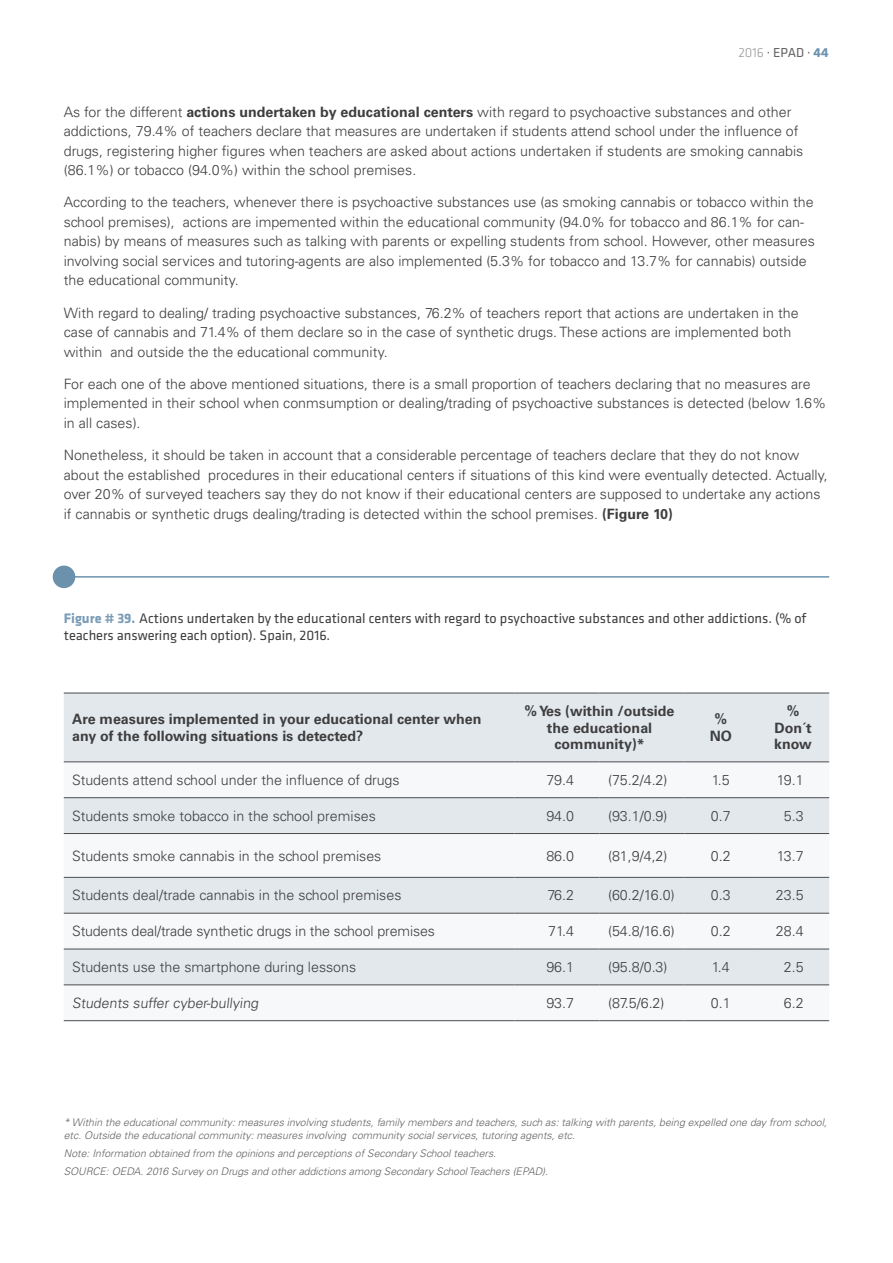
<style>
.page{position:relative;width:893px;height:1263px;background:#fff}
.page>*{position:absolute;margin:0;border:0;box-sizing:border-box;transform-origin:0 0}
.PTb{font:300 14.25px/19.5px "Univers LT Std";color:#3e3e3f}
.t1{font:14.25px/16.5px "Klavika";color:#3e3e3f}
.PTb-2{font:700 14.25px/16.5px "Univers LT Std";color:#3e3e3f;text-align:center}
.t2{font:13.5px "Klavika";color:#636366}
.Notas{font:italic 300 10.5px/13.5px "Univers LT Std";color:#636366}
.s1{font-weight:300;color:#939598}
.s2{font-weight:700;color:#6b91ad}
.s3{font-weight:700}
.s4{font-weight:700;color:#7a9cb6}
</style>
<div class="page">
<hr style="left:63px;top:576px;width:766px;height:2px;background:#6b91ad">
<div style="left:53px;top:566px;width:22px;height:22px;background:#6b91ad;border-radius:50%"></div>
<div style="left:64px;top:694px;width:765px;height:67px;background:#e3e8ed"></div>
<svg style="left:64px;top:762px;width:765px;height:224px;fill:#f3f4f6"></svg>
<hr style="left:64px;top:761px;width:450px;height:1px;background:#4b4c4d">
<hr style="left:514px;top:761px;width:86px;height:1px;background:#4b4c4d">
<hr style="left:600px;top:761px;width:85px;height:1px;background:#4b4c4d">
<hr style="left:685px;top:761px;width:72px;height:1px;background:#4b4c4d">
<hr style="left:757px;top:761px;width:72px;height:1px;background:#4b4c4d">
<hr style="left:64px;top:797px;width:450px;height:1px;background:#4b4c4d">
<hr style="left:514px;top:797px;width:86px;height:1px;background:#4b4c4d">
<hr style="left:600px;top:797px;width:85px;height:1px;background:#4b4c4d">
<hr style="left:685px;top:797px;width:72px;height:1px;background:#4b4c4d">
<hr style="left:757px;top:797px;width:72px;height:1px;background:#4b4c4d">
<hr style="left:64px;top:833px;width:450px;height:1px;background:#4b4c4d">
<hr style="left:514px;top:833px;width:86px;height:1px;background:#4b4c4d">
<hr style="left:600px;top:833px;width:85px;height:1px;background:#4b4c4d">
<hr style="left:685px;top:833px;width:72px;height:1px;background:#4b4c4d">
<hr style="left:757px;top:833px;width:72px;height:1px;background:#4b4c4d">
<hr style="left:64px;top:877px;width:450px;height:1px;background:#4b4c4d">
<hr style="left:514px;top:877px;width:86px;height:1px;background:#4b4c4d">
<hr style="left:600px;top:877px;width:85px;height:1px;background:#4b4c4d">
<hr style="left:685px;top:877px;width:72px;height:1px;background:#4b4c4d">
<hr style="left:757px;top:877px;width:72px;height:1px;background:#4b4c4d">
<hr style="left:64px;top:913px;width:450px;height:1px;background:#4b4c4d">
<hr style="left:514px;top:913px;width:86px;height:1px;background:#4b4c4d">
<hr style="left:600px;top:913px;width:85px;height:1px;background:#4b4c4d">
<hr style="left:685px;top:913px;width:72px;height:1px;background:#4b4c4d">
<hr style="left:757px;top:913px;width:72px;height:1px;background:#4b4c4d">
<hr style="left:64px;top:949px;width:450px;height:1px;background:#4b4c4d">
<hr style="left:514px;top:949px;width:86px;height:1px;background:#4b4c4d">
<hr style="left:600px;top:949px;width:85px;height:1px;background:#4b4c4d">
<hr style="left:685px;top:949px;width:72px;height:1px;background:#4b4c4d">
<hr style="left:757px;top:949px;width:72px;height:1px;background:#4b4c4d">
<hr style="left:64px;top:984px;width:450px;height:1px;background:#4b4c4d">
<hr style="left:514px;top:984px;width:86px;height:1px;background:#4b4c4d">
<hr style="left:600px;top:984px;width:85px;height:1px;background:#4b4c4d">
<hr style="left:685px;top:984px;width:72px;height:1px;background:#4b4c4d">
<hr style="left:757px;top:984px;width:72px;height:1px;background:#4b4c4d">
<hr style="left:64px;top:693px;width:450px;height:1px;background:#4b4c4d">
<hr style="left:514px;top:693px;width:86px;height:1px;background:#4b4c4d">
<hr style="left:600px;top:693px;width:85px;height:1px;background:#4b4c4d">
<hr style="left:685px;top:693px;width:72px;height:1px;background:#4b4c4d">
<hr style="left:757px;top:693px;width:72px;height:1px;background:#4b4c4d">
<hr style="left:64px;top:1020px;width:450px;height:1px;background:#4b4c4d">
<hr style="left:514px;top:1020px;width:86px;height:1px;background:#4b4c4d">
<hr style="left:600px;top:1020px;width:85px;height:1px;background:#4b4c4d">
<hr style="left:685px;top:1020px;width:72px;height:1px;background:#4b4c4d">
<hr style="left:757px;top:1020px;width:72px;height:1px;background:#4b4c4d">
<p class="t2" style="left:738px;top:45px;width:92px"><span class="s1">2016</span> · EPAD · <span class="s2">44</span></p>
<p class="PTb" style="left:64px;top:102px;width:741px">As for the different <span class="s3">actions undertaken by educational centers</span> with regard to psychoactive substances and other addictions, 79.4% of teachers declare that measures are undertaken if students attend school under the influence of drugs, registering higher figures when teachers are asked about actions undertaken if students are smoking cannabis (86.1%) or tobacco (94.0%) within the school premises.</p>
<p class="PTb" style="left:64px;top:193px;width:753px">According to the teachers, whenever there is psychoactive substances use (as smoking cannabis or tobacco within the school premises), actions are impemented within the educational community (94.0% for tobacco and 86.1% for can&shy;nabis) by means of measures such as talking with parents or expelling students from school. However, other measures involving social services and tutoring-agents are also implemented (5.3% for tobacco and 13.7% for cannabis) outside the educational community.</p>
<p class="PTb" style="left:64px;top:303px;width:736px">With regard to dealing/ trading psychoactive substances, 76.2% of teachers report that actions are undertaken in the case of cannabis and 71.4% of them declare so in the case of synthetic drugs. These actions are implemented both within and outside the the educational community.</p>
<p class="PTb" style="left:64px;top:374px;width:764px">For each one of the above mentioned situations, there is a small proportion of teachers declaring that no measures are implemented in their school when conmsumption or dealing/trading of psychoactive substances is detected (below 1.6% in all cases).</p>
<p class="PTb" style="left:64px;top:445px;width:765px">Nonetheless, it should be taken in account that a considerable percentage of teachers declare that they do not know about the established procedures in their educational centers if situations of this kind were eventually detected. Actually, over 20% of surveyed teachers say they do not know if their educational centers are supposed to undertake any actions if cannabis or synthetic drugs dealing/trading is detected within the school premises. <span class="s3">(Figure 10)</span></p>
<p class="t1" style="left:64px;top:610px;width:744px"><span class="s4">Figure # 39.</span> Actions undertaken by the educational centers with regard to psychoactive substances and other addictions. (% of teachers answering each option). Spain, 2016.</p>
<p class="PTb-2" style="left:72px;top:711px;width:411px;text-align:left">Are measures implemented in your educational center when any of the following situations is detected?</p>
<p class="PTb-2" style="left:525px;top:703px;width:151px">% Yes (within /outside the educational community)*</p>
<p class="PTb-2" style="left:710px;top:711px;width:24px">%<br>NO</p>
<p class="PTb-2" style="left:774px;top:703px;width:39px">%<br>Don´t know</p>
<p class="PTb" style="left:72px;top:770px;width:329px">Students attend school under the influence of drugs</p>
<p class="PTb" style="left:546px;top:770px;width:29px">79.4</p>
<p class="PTb" style="left:608px;top:770px;width:61px">(75.2/4.2)</p>
<p class="PTb" style="left:712px;top:770px;width:19px">1.5</p>
<p class="PTb" style="left:777px;top:770px;width:29px">19.1</p>
<p class="PTb" style="left:72px;top:806px;width:305px">Students smoke tobacco in the school premises</p>
<p class="PTb" style="left:546px;top:806px;width:29px">94.0</p>
<p class="PTb" style="left:608px;top:806px;width:61px">(93.1/0.9)</p>
<p class="PTb" style="left:711px;top:806px;width:21px">0.7</p>
<p class="PTb" style="left:784px;top:806px;width:21px">5.3</p>
<p class="PTb" style="left:72px;top:846px;width:311px">Students smoke cannabis in the school premises</p>
<p class="PTb" style="left:546px;top:846px;width:29px">86.0</p>
<p class="PTb" style="left:608px;top:846px;width:61px">(81,9/4,2)</p>
<p class="PTb" style="left:711px;top:846px;width:21px">0.2</p>
<p class="PTb" style="left:777px;top:846px;width:29px">13.7</p>
<p class="PTb" style="left:72px;top:886px;width:331px">Students deal/trade cannabis in the school premises</p>
<p class="PTb" style="left:547px;top:886px;width:28px">76.2</p>
<p class="PTb" style="left:608px;top:886px;width:68px">(60.2/16.0)</p>
<p class="PTb" style="left:711px;top:886px;width:21px">0.3</p>
<p class="PTb" style="left:776px;top:886px;width:29px">23.5</p>
<p class="PTb" style="left:72px;top:921px;width:364px">Students deal/trade synthetic drugs in the school premises</p>
<p class="PTb" style="left:548px;top:921px;width:27px">71.4</p>
<p class="PTb" style="left:608px;top:921px;width:68px">(54.8/16.6)</p>
<p class="PTb" style="left:711px;top:921px;width:21px">0.2</p>
<p class="PTb" style="left:776px;top:921px;width:29px">28.4</p>
<p class="PTb" style="left:72px;top:957px;width:285px">Students use the smartphone during lessons</p>
<p class="PTb" style="left:546px;top:957px;width:29px">96.1</p>
<p class="PTb" style="left:608px;top:957px;width:61px">(95.8/0.3)</p>
<p class="PTb" style="left:712px;top:957px;width:19px">1.4</p>
<p class="PTb" style="left:784px;top:957px;width:21px">2.5</p>
<p class="PTb" style="left:72px;top:993px;width:190px">Students suffer cyber-bullying</p>
<p class="PTb" style="left:546px;top:993px;width:29px">93.7</p>
<p class="PTb" style="left:608px;top:993px;width:58px">(87.5/6.2)</p>
<p class="PTb" style="left:711px;top:993px;width:21px">0.1</p>
<p class="PTb" style="left:784px;top:993px;width:21px">6.2</p>
<p class="Notas" style="left:64px;top:1115px;width:765px">* Within the educational community: measures involving students, family members and teachers, such as: talking with parents, being expelled one day from school, etc. Outside the educational community: measures involving community social services, tutoring agents, etc.</p>
<p class="Notas" style="left:64px;top:1146px;width:434px">Note: Information obtained from the opinions and perceptions of Secondary School teachers.</p>
<p class="Notas" style="left:64px;top:1164px;width:486px">SOURCE: OEDA. 2016 Survey on Drugs and other addictions among Secondary School Teachers (EPAD).</p>
</div>
